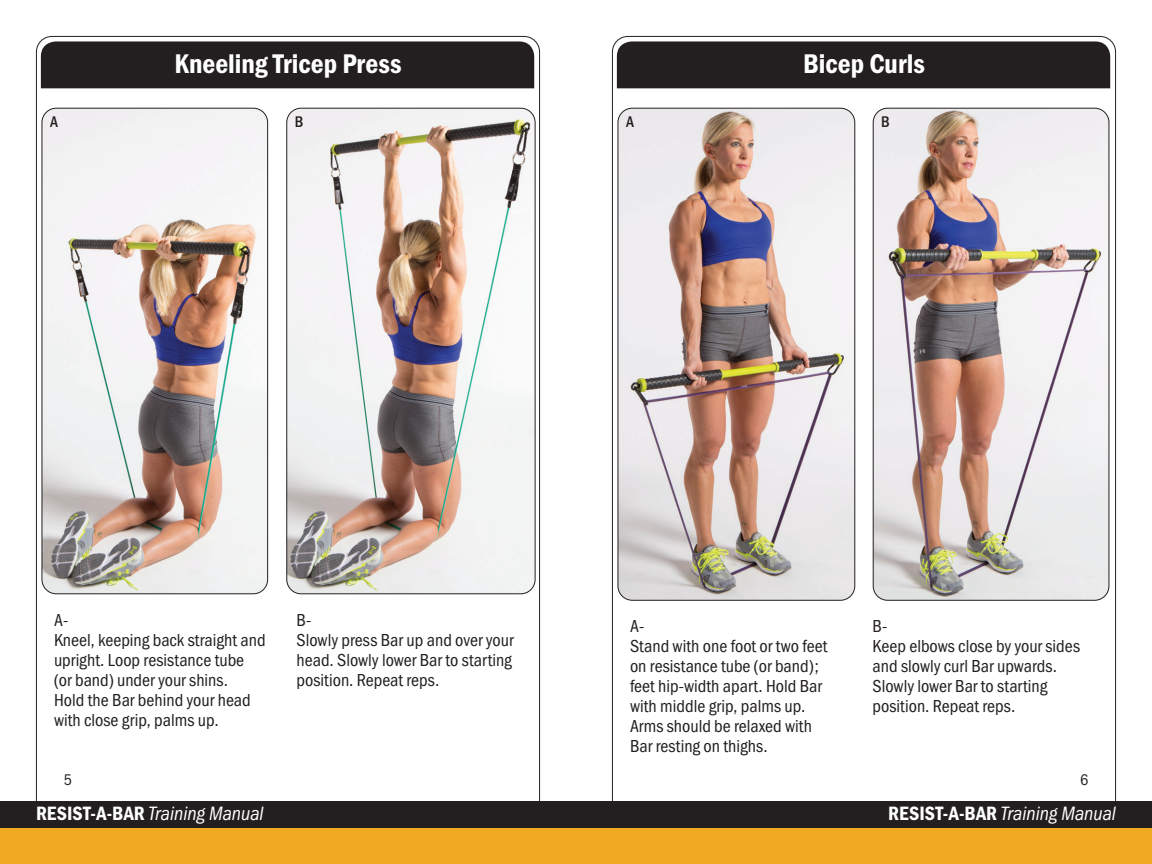
<style>
.page{position:relative;width:1152px;height:864px;background:#fff}
.page>*{position:absolute;margin:0;border:0;box-sizing:border-box;transform-origin:0 0}
.t1{font:28px "Franklin Gothic URW Con Dem";color:#fff}
.t2{font:20px "Franklin Gothic URW Con Boo Ita";color:#fff}
.t3{font:18px/20px "Franklin Gothic URW Con Boo";color:#231f20}
.t4{font:500 16px "Franklin Gothic URW Con";color:#231f20}
.t5{font:16px "Franklin Gothic URW Con Boo";color:#231f20}
.s1{font-family:"Franklin Gothic URW Con Dem"}
</style>
<div class="page">
<div style="left:41px;top:41px;width:493px;height:47px;background:#231f20"></div>
<div style="left:0;top:801px;width:576px;height:63px;background:#231f20"></div>
<div style="left:0;top:828px;width:576px;height:36px;background:#efaa22"></div>
<img style="left:42px;top:108px;width:226px;height:486px">
<div style="left:42px;top:108px;width:226px;height:486px;border:1px solid #231f20;border-radius:14px"></div>
<img style="left:287px;top:108px;width:248px;height:486px">
<div style="left:287px;top:108px;width:248px;height:486px;border:1px solid #231f20;border-radius:14px"></div>
<div style="left:617px;top:41px;width:493px;height:47px;background:#231f20"></div>
<div style="left:576px;top:801px;width:576px;height:63px;background:#231f20"></div>
<div style="left:576px;top:828px;width:576px;height:36px;background:#efaa22"></div>
<img style="left:618px;top:108px;width:237px;height:492px">
<div style="left:618px;top:108px;width:237px;height:492px;border:1px solid #231f20;border-radius:14px"></div>
<img style="left:873px;top:108px;width:236px;height:492px">
<div style="left:873px;top:108px;width:236px;height:492px;border:1px solid #231f20;border-radius:14px"></div>
<h1 class="t1" style="left:174px;top:45px;width:229px">Kneeling Tricep Press</h1>
<p class="t4" style="left:50px;top:111px;width:9px">A</p>
<p class="t4" style="left:295px;top:111px;width:10px">B</p>
<h1 class="t1" style="left:803px;top:45px;width:123px">Bicep Curls</h1>
<p class="t4" style="left:626px;top:111px;width:9px">A</p>
<p class="t4" style="left:881px;top:111px;width:10px">B</p>
<p class="t3" style="left:54px;top:610px;width:213px">A-<br>Kneel, keeping back straight and upright. Loop resistance tube (or band) under your shins.<br>Hold the Bar behind your head with close grip, palms up.</p>
<p class="t3" style="left:297px;top:610px;width:219px">B-<br>Slowly press Bar up and over your head. Slowly lower Bar to starting position. Repeat reps.</p>
<p class="t5" style="left:64px;top:770px;width:10px">5</p>
<p class="t2" style="left:36px;top:802px;width:229px"><span class="s1">RESIST-A-BAR</span> Training Manual</p>
<p class="t3" style="left:630px;top:616px;width:199px">A-<br>Stand with one foot or two feet on resistance tube (or band); feet hip-width apart. Hold Bar with middle grip, palms up.<br>Arms should be relaxed with<br>Bar resting on thighs.</p>
<p class="t3" style="left:873px;top:616px;width:209px">B-<br>Keep elbows close by your sides and slowly curl Bar upwards.<br>Slowly lower Bar to starting position. Repeat reps.</p>
<p class="t5" style="left:1080px;top:770px;width:10px">6</p>
<p class="t2" style="left:888px;top:802px;width:229px"><span class="s1">RESIST-A-BAR</span> Training Manual</p>
</div>
